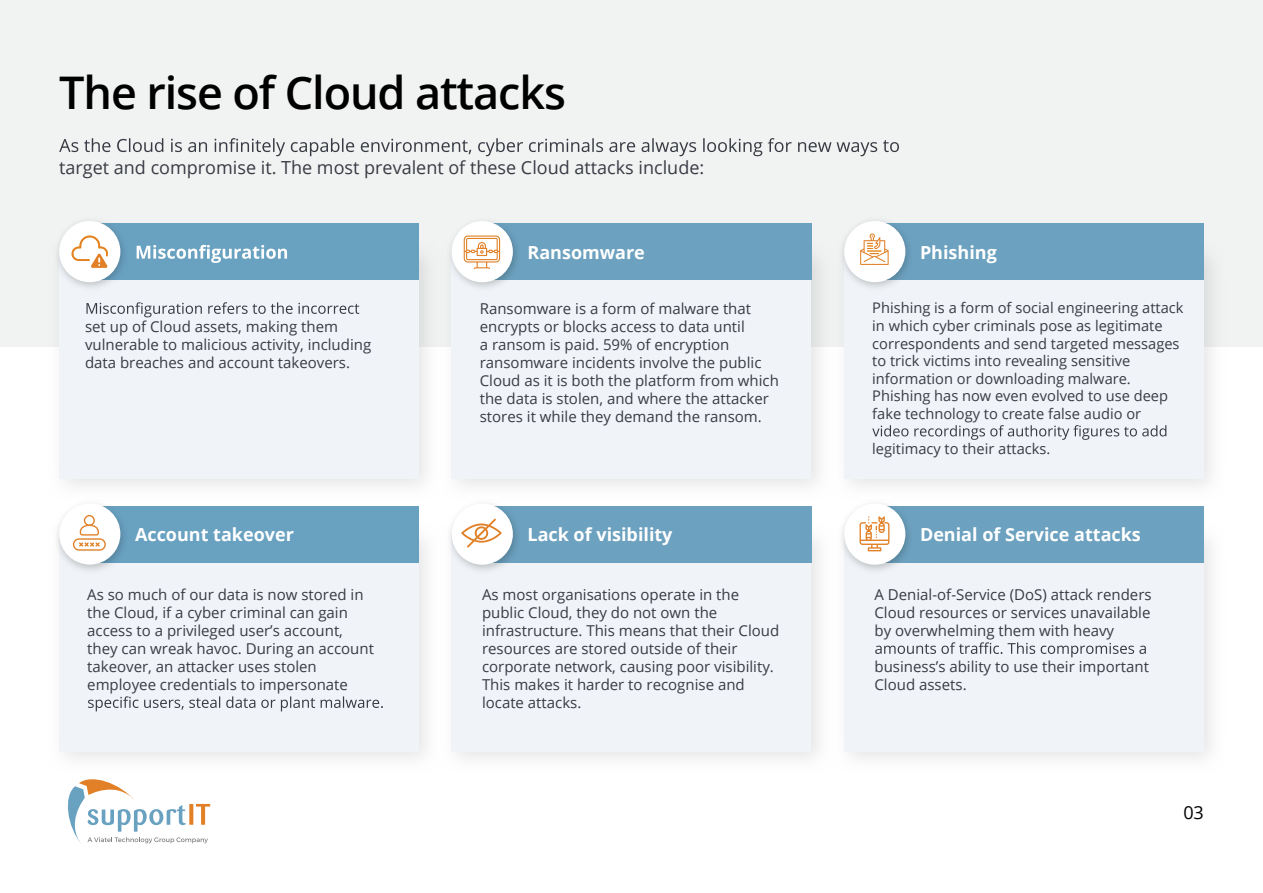
<style>
.page{position:relative;width:1263px;height:893px;background:#fff}
.page>*{position:absolute;margin:0;border:0;box-sizing:border-box;transform-origin:0 0}
.t1{font:600 45px "Open Sans";letter-spacing:-.025em;color:#000}
.t2{font:700 18px "Open Sans";color:#fff}
.t3{font:18px "Open Sans";color:#383b43}
.t4{font:18px "Open Sans";color:#000}
.t5{font:15px/18px "Open Sans";color:#383b43}
.t6{font:14.7px/17.5px "Open Sans";color:#383b43}
</style>
<div class="page">
<div style="left:0;top:0;width:1263px;height:346px;background:#f1f2f2"></div>
<svg style="left:59px;top:138px;width:840px;height:18px"></svg>
<div style="left:48px;top:240px;width:393px;height:261px;background:linear-gradient(to bottom,#eaebeb,#fcfcfc)"></div>
<div style="left:59px;top:252px;width:360px;height:227px;background:#f0f4f8"></div>
<div style="left:440px;top:240px;width:393px;height:261px;background:linear-gradient(to bottom,#e9eaea,#fcfcfc)"></div>
<div style="left:452px;top:252px;width:359px;height:227px;background:#f0f4f8"></div>
<div style="left:833px;top:240px;width:393px;height:261px;background:linear-gradient(to bottom,#eaebeb,#fcfcfc)"></div>
<div style="left:844px;top:252px;width:360px;height:227px;background:#f0f4f8"></div>
<div style="left:48px;top:522px;width:393px;height:251px;background:#fafafa"></div>
<div style="left:59px;top:534px;width:360px;height:218px;background:#f0f4f8"></div>
<div style="left:440px;top:522px;width:393px;height:251px;background:#f9f9f9"></div>
<div style="left:452px;top:534px;width:359px;height:218px;background:#f0f4f8"></div>
<div style="left:833px;top:522px;width:393px;height:251px;background:#fafafa"></div>
<div style="left:844px;top:534px;width:360px;height:218px;background:#f0f4f8"></div>
<div style="left:90px;top:223px;width:329px;height:57px;background:#69a1c1"></div>
<div style="left:482px;top:223px;width:329px;height:57px;background:#6ca1bf"></div>
<div style="left:872px;top:223px;width:332px;height:57px;background:#6ca1bf"></div>
<div style="left:90px;top:506px;width:329px;height:56px;background:#69a1c1"></div>
<div style="left:482px;top:506px;width:329px;height:56px;background:#6ca1bf"></div>
<div style="left:872px;top:506px;width:332px;height:56px;background:#6ca1bf"></div>
<svg style="left:86px;top:302px;width:273px;height:15px"></svg>
<svg style="left:137px;top:245px;width:150px;height:18px"></svg>
<svg style="left:872px;top:425px;width:294px;height:15px"></svg>
<svg style="left:88px;top:696px;width:295px;height:15px"></svg>
<svg style="left:875px;top:642px;width:271px;height:15px"></svg>
<svg style="left:53px;top:220px;width:71px;height:72px;fill:#ebedee"></svg>
<div style="left:59px;top:221px;width:61px;height:61px;background:#fff;border-radius:50%"></div>
<svg style="left:446px;top:499px;width:75px;height:72px"></svg>
<div style="left:452px;top:503px;width:61px;height:62px;background:#fff;border-radius:50%"></div>
<svg style="left:446px;top:225px;width:71px;height:67px"></svg>
<div style="left:452px;top:221px;width:61px;height:61px;background:#fff;border-radius:50%"></div>
<svg style="left:838px;top:220px;width:71px;height:72px;fill:#ebedee"></svg>
<div style="left:844px;top:221px;width:61px;height:61px;background:#fff;border-radius:50%"></div>
<svg style="left:838px;top:499px;width:75px;height:72px"></svg>
<div style="left:844px;top:503px;width:61px;height:62px;background:#fff;border-radius:50%"></div>
<svg style="left:53px;top:499px;width:75px;height:72px"></svg>
<div style="left:59px;top:503px;width:61px;height:62px;background:#fff;border-radius:50%"></div>
<svg style="left:72px;top:235px;width:36px;height:33px"></svg>
<svg style="left:73px;top:515px;width:33px;height:36px"></svg>
<svg style="left:461px;top:519px;width:41px;height:29px"></svg>
<svg style="left:859px;top:516px;width:30px;height:35px"></svg>
<svg style="left:464px;top:236px;width:36px;height:32px"></svg>
<svg style="left:860px;top:233px;width:29px;height:32px"></svg>
<svg style="left:67px;top:779px;width:143px;height:65px"></svg>
<p class="t1" style="left:59px;top:62px;width:508px">The rise of Cloud attacks</p>
<p class="t3" style="left:59px;top:155px;width:646px">target and compromise it. The most prevalent of these Cloud attacks include:</p>
<p class="t5" style="left:85px;top:317px;width:288px">set up of Cloud assets, making them vulnerable to malicious activity, including data breaches and account takeovers.</p>
<p class="t2" style="left:527px;top:239px;width:119px">Ransomware</p>
<p class="t2" style="left:920px;top:239px;width:78px">Phishing</p>
<p class="t5" style="left:480px;top:299px;width:301px">Ransomware is a form of malware that encrypts or blocks access to data until<br>a ransom is paid. 59% of encryption ransomware incidents involve the public Cloud as it is both the platform from which the data is stolen, and where the attacker stores it while they demand the ransom.</p>
<p class="t6" style="left:872px;top:299px;width:313px">Phishing is a form of social engineering attack in which cyber criminals pose as legitimate correspondents and send targeted messages to trick victims into revealing sensitive information or downloading malware.<br>Phishing has now even evolved to use deep fake technology to create false audio or</p>
<p class="t6" style="left:872px;top:439px;width:180px">legitimacy to their attacks.</p>
<p class="t2" style="left:135px;top:522px;width:160px">Account takeover</p>
<p class="t2" style="left:527px;top:522px;width:147px">Lack of visibility</p>
<p class="t2" style="left:920px;top:522px;width:222px">Denial of Service attacks</p>
<p class="t5" style="left:87px;top:585px;width:288px">As so much of our data is now stored in the Cloud, if a cyber criminal can gain access to a privileged user’s account, they can wreak havoc. During an account takeover, an attacker uses stolen employee credentials to impersonate</p>
<p class="t5" style="left:482px;top:585px;width:299px">As most organisations operate in the public Cloud, they do not own the infrastructure. This means that their Cloud resources are stored outside of their corporate network, causing poor visibility.<br>This makes it harder to recognise and locate attacks.</p>
<p class="t5" style="left:874px;top:585px;width:279px;text-align:justify">A Denial-of-Service (DoS) attack renders Cloud resources or services unavailable by overwhelming them with heavy</p>
<p class="t5" style="left:874px;top:657px;width:276px">business’s ability to use their important<br>Cloud assets.</p>
<p class="t4" style="left:1183px;top:800px;width:22px">03</p>
</div>
